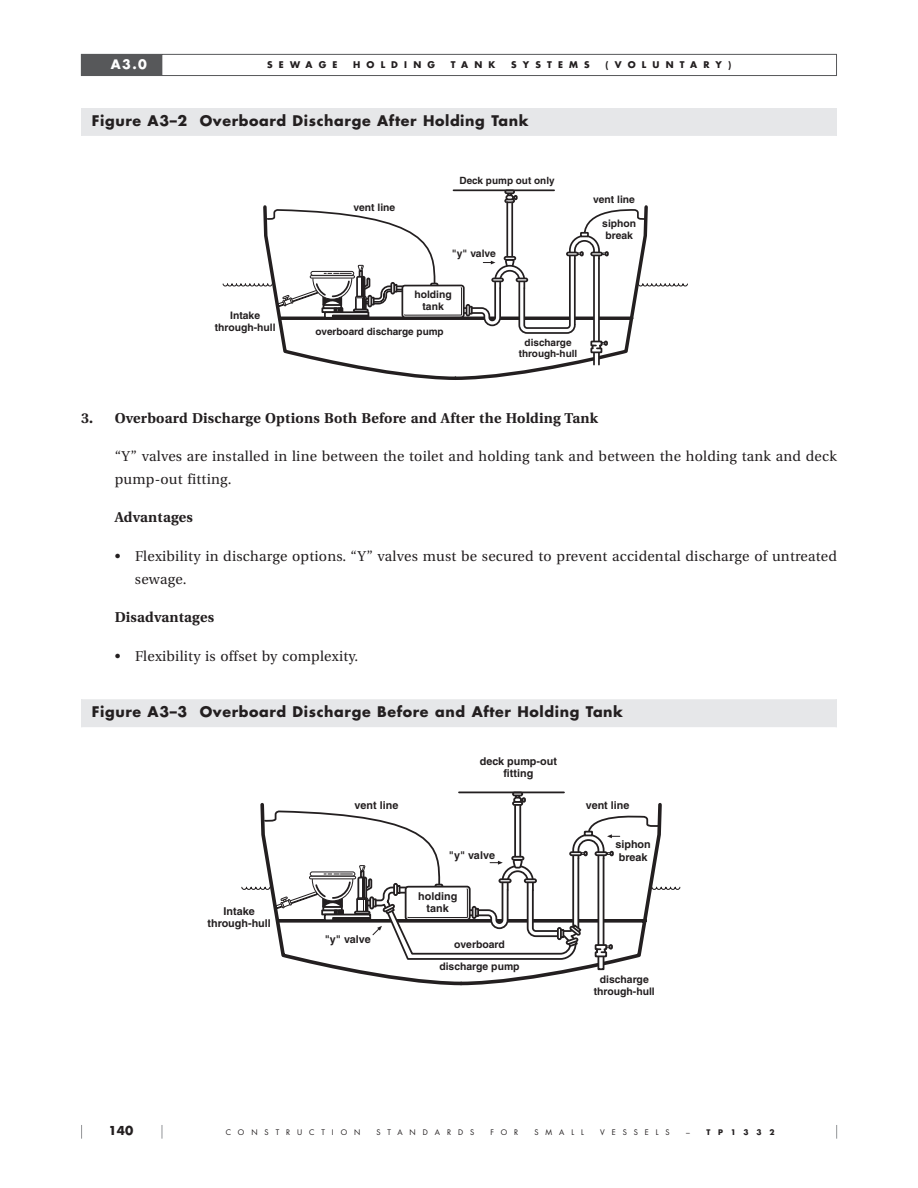
<style>
.page{position:relative;width:918px;height:1188px;background:#fff}
.page>*{position:absolute;margin:0;border:0;box-sizing:border-box;transform-origin:0 0}
.t1{font:14.25px/22.5px "Utopia";letter-spacing:.015em;color:#231f20}
.t2{font:700 14.25px "Futura";letter-spacing:.04em;color:#231f20}
.t3{font:700 14.25px "Utopia";letter-spacing:.015em;color:#231f20}
.t4{font:700 12.75px "Futura";color:#fff}
.t5{font:700 12px "Futura";color:#231f20}
.t6{font:700 10.8px/12.6px "Helvetica";color:#231f20;text-align:center}
.t7{font:700 10.35px/12.1px "Helvetica";color:#231f20;text-align:center}
.t8{font:700 10.05px/11.7px "Helvetica";color:#231f20;text-align:center}
.t9{font:700 9px "Futura";letter-spacing:.685em;color:#231f20}
.t10{font:7.5px "Futura";letter-spacing:.925em;color:#231f20}
.t11{font:700 7.5px "Futura";letter-spacing:1.03em;color:#231f20}
.s1{font-weight:400}
</style>
<div class="page">
<hr style="left:459px;top:792px;width:105px;height:1px;background:#231f20">
<svg style="left:241px;top:793px;width:440px;height:193px"></svg>
<div style="left:82px;top:700px;width:754px;height:26px;background:#e6e7e9"></div>
<svg style="left:81px;top:701px;width:1px;height:25px"></svg>
<svg style="left:836px;top:701px;width:1px;height:25px"></svg>
<hr style="left:81px;top:699px;width:756px;height:2px;background:#e6e7e9">
<hr style="left:81px;top:726px;width:756px;height:1px;background:#e6e7e9">
<div style="left:504px;top:199px;width:11px;height:4px;border:2px solid #231f20"></div>
<div style="left:504px;top:190px;width:11px;height:4px;border:2px solid #231f20"></div>
<svg style="left:263px;top:203px;width:385px;height:177px"></svg>
<hr style="left:506px;top:202px;width:2px;height:57px;background:#231f20">
<hr style="left:511px;top:202px;width:2px;height:57px;background:#231f20">
<hr style="left:454px;top:189px;width:100px;height:2px;background:#231f20">
<svg style="left:505px;top:191px;width:13px;height:11px"></svg>
<svg style="left:222px;top:208px;width:466px;height:158px"></svg>
<div style="left:82px;top:109px;width:754px;height:26px;background:#e6e7e9"></div>
<svg style="left:81px;top:110px;width:1px;height:24px"></svg>
<svg style="left:836px;top:110px;width:1px;height:24px"></svg>
<hr style="left:81px;top:108px;width:756px;height:2px;background:#e6e7e9">
<hr style="left:81px;top:134px;width:756px;height:2px;background:#e6e7e9">
<div style="left:81px;top:54px;width:81px;height:22px;background:#57585a"></div>
<svg style="left:836px;top:55px;width:1px;height:20px"></svg>
<hr style="left:81px;top:54px;width:756px;height:1px;background:#57585a">
<hr style="left:81px;top:75px;width:756px;height:1px;background:#57585a">
<svg style="left:81px;top:1125px;width:1px;height:14px"></svg>
<svg style="left:162px;top:1125px;width:1px;height:14px"></svg>
<svg style="left:836px;top:1125px;width:1px;height:14px"></svg>
<p class="t4" style="left:111px;top:59px;width:38px">A3.0</p>
<p class="t9" style="left:267px;top:61px;width:72px">SEWAGE</p>
<p class="t9" style="left:353px;top:61px;width:83px">HOLDING</p>
<p class="t9" style="left:451px;top:61px;width:46px">TANK</p>
<p class="t9" style="left:511px;top:61px;width:80px">SYSTEMS</p>
<p class="t9" style="left:605px;top:61px;width:127px">(VOLUNTARY)</p>
<p class="t2" style="left:92px;top:114px;width:438px">Figure A3–2 Overboard Discharge After Holding Tank</p>
<p class="t7" style="left:215px;top:310px;width:62px">Intake through-hull</p>
<p class="t7" style="left:353px;top:202px;width:43px">vent line</p>
<p class="t8" style="left:460px;top:176px;width:97px">Deck pump out only</p>
<p class="t7" style="left:452px;top:248px;width:46px">"y" valve</p>
<p class="t7" style="left:414px;top:289px;width:39px">holding tank</p>
<p class="t8" style="left:316px;top:326px;width:130px">overboard discharge pump</p>
<p class="t8" style="left:519px;top:337px;width:60px">discharge through-hull</p>
<p class="t7" style="left:593px;top:195px;width:43px">vent line</p>
<p class="t7" style="left:602px;top:218px;width:35px">siphon break</p>
<p class="t3" style="left:81px;top:412px;width:519px">3. Overboard Discharge Options Both Before and After the Holding Tank</p>
<p class="t1" style="left:115px;top:446px;width:724px">“Y” valves are installed in line between the toilet and holding tank and between the holding tank and deck pump-out fitting.</p>
<p class="t3" style="left:115px;top:512px;width:80px">Advantages</p>
<p class="t1" style="left:135px;top:546px;width:704px;text-indent:-20px">• Flexibility in discharge options. “Y” valves must be secured to prevent accidental discharge of untreated sewage.</p>
<p class="t3" style="left:115px;top:612px;width:101px">Disadvantages</p>
<p class="t1" style="left:115px;top:646px;width:245px">• Flexibility is offset by complexity.</p>
<p class="t2" style="left:92px;top:705px;width:533px">Figure A3–3 Overboard Discharge Before and After Holding Tank</p>
<p class="t6" style="left:208px;top:906px;width:65px">Intake through-hull</p>
<p class="t6" style="left:355px;top:800px;width:45px">vent line</p>
<p class="t6" style="left:325px;top:934px;width:48px">"y" valve</p>
<p class="t6" style="left:480px;top:756px;width:79px">deck pump-out fitting</p>
<p class="t6" style="left:449px;top:850px;width:48px">"y" valve</p>
<p class="t6" style="left:418px;top:891px;width:41px">holding tank</p>
<p class="t7" style="left:439px;top:935px;width:82px;line-height:21.6px">overboard discharge pump</p>
<p class="t6" style="left:586px;top:800px;width:45px">vent line</p>
<p class="t6" style="left:615px;top:839px;width:37px">siphon break</p>
<p class="t7" style="left:594px;top:974px;width:63px">discharge through-hull</p>
<p class="t5" style="left:109px;top:1125px;width:27px">140</p>
<p class="t10" style="left:226px;top:1129px;width:136px">CONSTRUCTION</p>
<p class="t10" style="left:376px;top:1129px;width:99px">STANDARDS</p>
<p class="t10" style="left:490px;top:1129px;width:29px">FOR</p>
<p class="t10" style="left:535px;top:1129px;width:51px">SMALL</p>
<p class="t10" style="left:600px;top:1129px;width:71px">VESSELS</p>
<p class="t11" style="left:686px;top:1129px;width:90px"><span class="s1">–</span> TP1332</p>
</div>
